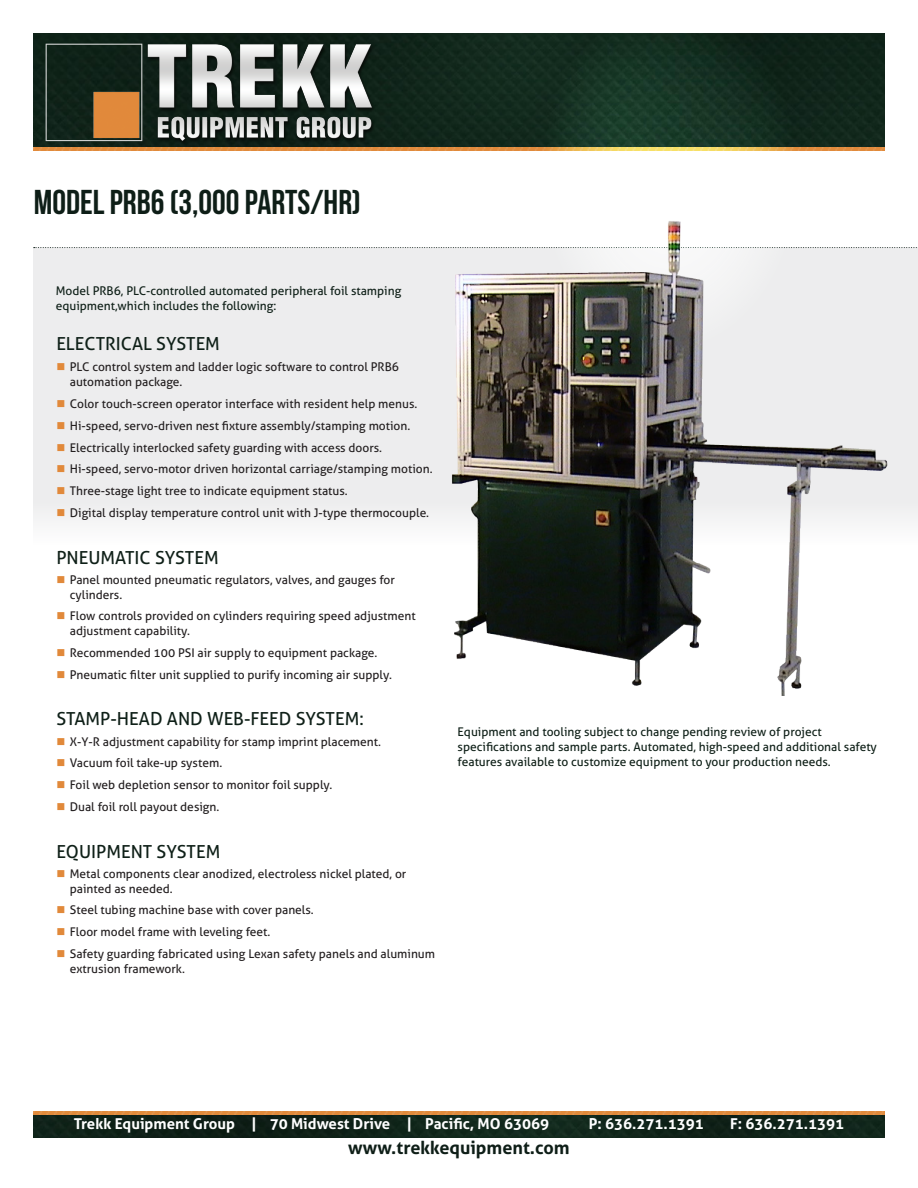
<style>
.page{position:relative;width:918px;height:1188px;background:#fff}
.page>*{position:absolute;margin:0;border:0;box-sizing:border-box;transform-origin:0 0}
.t1{font:34.5px "Bebas Neue";color:#0e1e17}
.t2{font:18px "Aller";color:#0f2018}
.t3{font:700 18px "Aller";color:#0e1e17}
.t4{font:700 15px "Aller";color:#fff}
.t5{font:12px/15px "Aller";color:#231f20}
.t6{font:12px/15px "Aller";color:#0f2018}
</style>
<div class="page">
<img style="left:34px;top:1115px;width:850px;height:22px">
<div style="left:34px;top:34px;width:850px;height:113px;background:#11271b"></div>
<img style="left:38px;top:38px;width:342px;height:109px">
<img style="left:34px;top:147px;width:850px;height:3px">
<img style="left:34px;top:1112px;width:850px;height:3px">
<div style="left:34px;top:247px;width:884px;height:311px;background:linear-gradient(to bottom,#eaeaeb,#f4f4f4)"></div>
<svg style="left:34px;top:247px;width:884px;height:1px"></svg>
<svg style="left:541px;top:0;width:258px;height:350px"></svg>
<img style="left:416px;top:200px;width:478px;height:495px">
<svg style="left:57px;top:363px;width:7px;height:7px"></svg>
<svg style="left:57px;top:400px;width:7px;height:7px"></svg>
<svg style="left:57px;top:422px;width:7px;height:7px"></svg>
<svg style="left:57px;top:444px;width:7px;height:7px"></svg>
<svg style="left:57px;top:465px;width:7px;height:7px"></svg>
<svg style="left:57px;top:487px;width:7px;height:7px"></svg>
<svg style="left:57px;top:509px;width:7px;height:7px"></svg>
<p class="t1" style="left:34px;top:184px;width:329px">MODEL PRB6 (3,000 PARTS/HR)</p>
<p class="t6" style="left:56px;top:284px;width:347px">Model PRB6, PLC-controlled automated peripheral foil stamping equipment,which includes the following:</p>
<p class="t2" style="left:56px;top:333px;width:165px">ELECTRICAL SYSTEM</p>
<p class="t5" style="left:70px;top:360px;width:331px">PLC control system and ladder logic software to control PRB6 automation package.</p>
<p class="t5" style="left:70px;top:396px;width:349px">Color touch-screen operator interface with resident help menus.</p>
<p class="t5" style="left:70px;top:418px;width:342px">Hi-speed, servo-driven nest fixture assembly/stamping motion.</p>
<p class="t5" style="left:70px;top:440px;width:314px">Electrically interlocked safety guarding with access doors.</p>
<p class="t5" style="left:70px;top:462px;width:364px">Hi-speed, servo-motor driven horizontal carriage/stamping motion.</p>
<p class="t5" style="left:70px;top:483px;width:280px">Three-stage light tree to indicate equipment status.</p>
<p class="t5" style="left:70px;top:505px;width:361px">Digital display temperature control unit with J-type thermocouple.</p>
<p class="t2" style="left:56px;top:547px;width:164px">PNEUMATIC SYSTEM</p>
<p class="t5" style="left:70px;top:572px;width:327px">Panel mounted pneumatic regulators, valves, and gauges for cylinders.</p>
<p class="t5" style="left:70px;top:609px;width:347px">Flow controls provided on cylinders requiring speed adjustment adjustment capability.</p>
<p class="t5" style="left:70px;top:645px;width:309px">Recommended 100 PSI air supply to equipment package.</p>
<p class="t5" style="left:70px;top:667px;width:324px">Pneumatic filter unit supplied to purify incoming air supply.</p>
<p class="t2" style="left:56px;top:708px;width:309px">STAMP-HEAD AND WEB-FEED SYSTEM:</p>
<p class="t5" style="left:70px;top:734px;width:313px">X-Y-R adjustment capability for stamp imprint placement.</p>
<p class="t5" style="left:70px;top:756px;width:154px">Vacuum foil take-up system.</p>
<p class="t5" style="left:70px;top:777px;width:264px">Foil web depletion sensor to monitor foil supply.</p>
<p class="t5" style="left:70px;top:799px;width:151px">Dual foil roll payout design.</p>
<p class="t2" style="left:56px;top:841px;width:166px">EQUIPMENT SYSTEM</p>
<p class="t5" style="left:70px;top:866px;width:338px">Metal components clear anodized, electroless nickel plated, or painted as needed.</p>
<p class="t5" style="left:70px;top:903px;width:246px">Steel tubing machine base with cover panels.</p>
<p class="t5" style="left:70px;top:924px;width:202px">Floor model frame with leveling feet.</p>
<p class="t5" style="left:70px;top:946px;width:367px">Safety guarding fabricated using Lexan safety panels and aluminum extrusion framework.</p>
<p class="t6" style="left:458px;top:724px;width:421px">Equipment and tooling subject to change pending review of project specifications and sample parts. Automated, high-speed and additional safety features available to customize equipment to your production needs.</p>
<p class="t4" style="left:74px;top:1115px;width:477px">Trekk Equipment Group | 70 Midwest Drive | Pacific, MO 63069</p>
<p class="t4" style="left:589px;top:1115px;width:117px">P: 636.271.1391</p>
<p class="t4" style="left:730px;top:1115px;width:115px">F: 636.271.1391</p>
<h2 class="t3" style="left:348px;top:1137px;width:223px">www.trekkequipment.com</h2>
</div>
